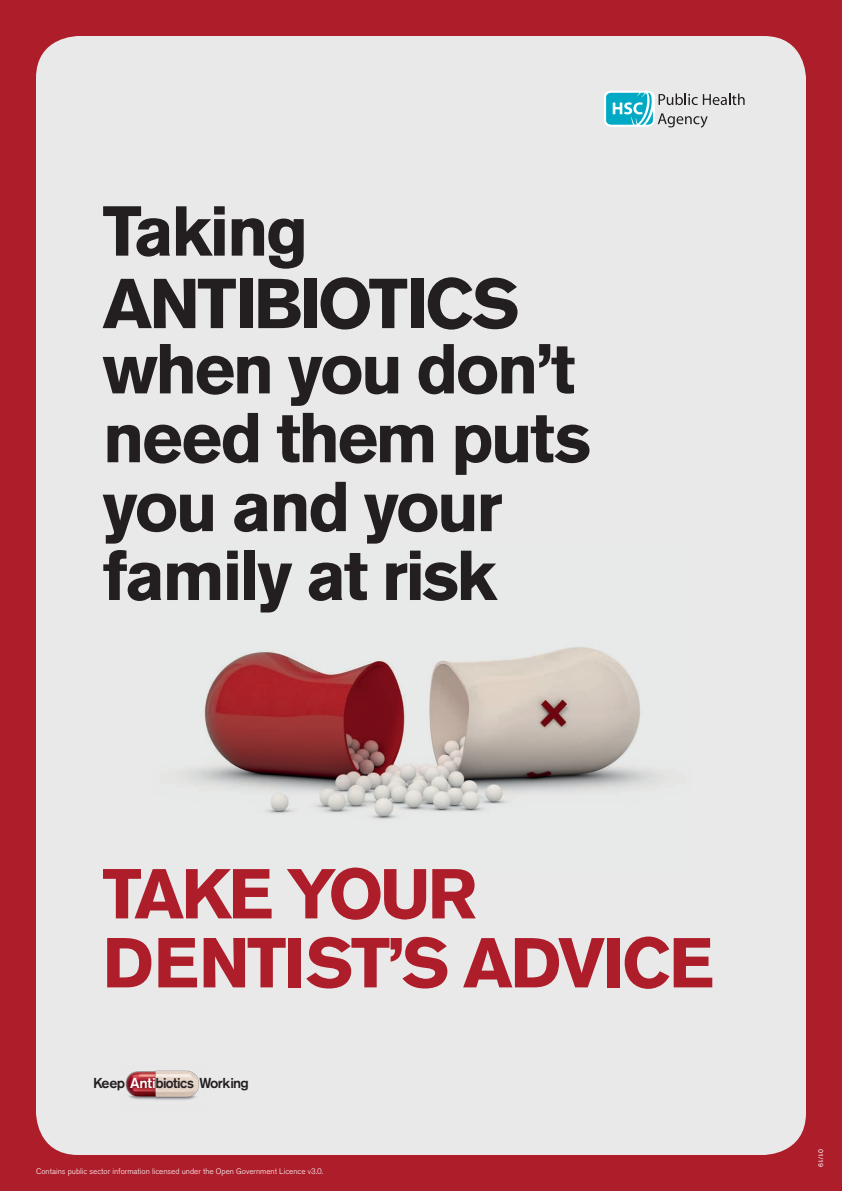
<style>
.page{position:relative;width:842px;height:1191px;background:#ae1d2a}
.page>*{position:absolute;margin:0;border:0;box-sizing:border-box;transform-origin:0 0}
.t1{font:700 69.9px "Akzidenz Grotesk BE";letter-spacing:-.02em;color:#ae1d2a}
.t2{font:700 69.8px/68.8px "Akzidenz Grotesk BE";letter-spacing:-.04em;color:#231f20}
.t3{font:700 69.8px "Akzidenz Grotesk BE";letter-spacing:-.05em;color:#ae1d2a}
.t4{font:500 14.3px "Akzidenz Grotesk BE";letter-spacing:-.035em;color:#231f20}
.t5{font:300 8px "Akzidenz Grotesk BE";color:#fff}
.t6{font:7px "Akzidenz Grotesk BE";color:#fff}
.s1{font-size:69.8px}
.s2{color:#fff}
</style>
<div class="page">
<div style="left:36px;top:36px;width:770px;height:1119px;background:#e9e9e9;border-radius:42px"></div>
<img style="left:186px;top:647px;width:474px;height:172px">
<img style="left:125px;top:1070px;width:74px;height:30px">
<svg style="left:604px;top:91px;width:141px;height:37px"></svg>
<h2 class="t2" style="left:103px;top:196px;width:419px;line-height:72.5px">Taking<br>ANTIBIOTICS</h2>
<h2 class="t2" style="left:103px;top:335px;width:490px">when you don’t need them puts you and your family at risk</h2>
<h2 class="t3" style="left:102px;top:853px;width:376px">TAKE YOUR</h2>
<h1 class="t1" style="left:103px;top:922px;width:613px">DENTIST’S <span class="s1">ADVICE</span></h1>
<h3 class="t4" style="left:93px;top:1074px;width:157px">Keep <span class="s2">Anti</span>biotics Working</h3>
<p class="t5" style="left:36px;top:1166px;width:289px">Contains public sector information licensed under the Open Government Licence v3.0.</p>
<p class="t6" style="left:825px;top:1148px;width:20px;rotate:90deg">01/19</p>
</div>
